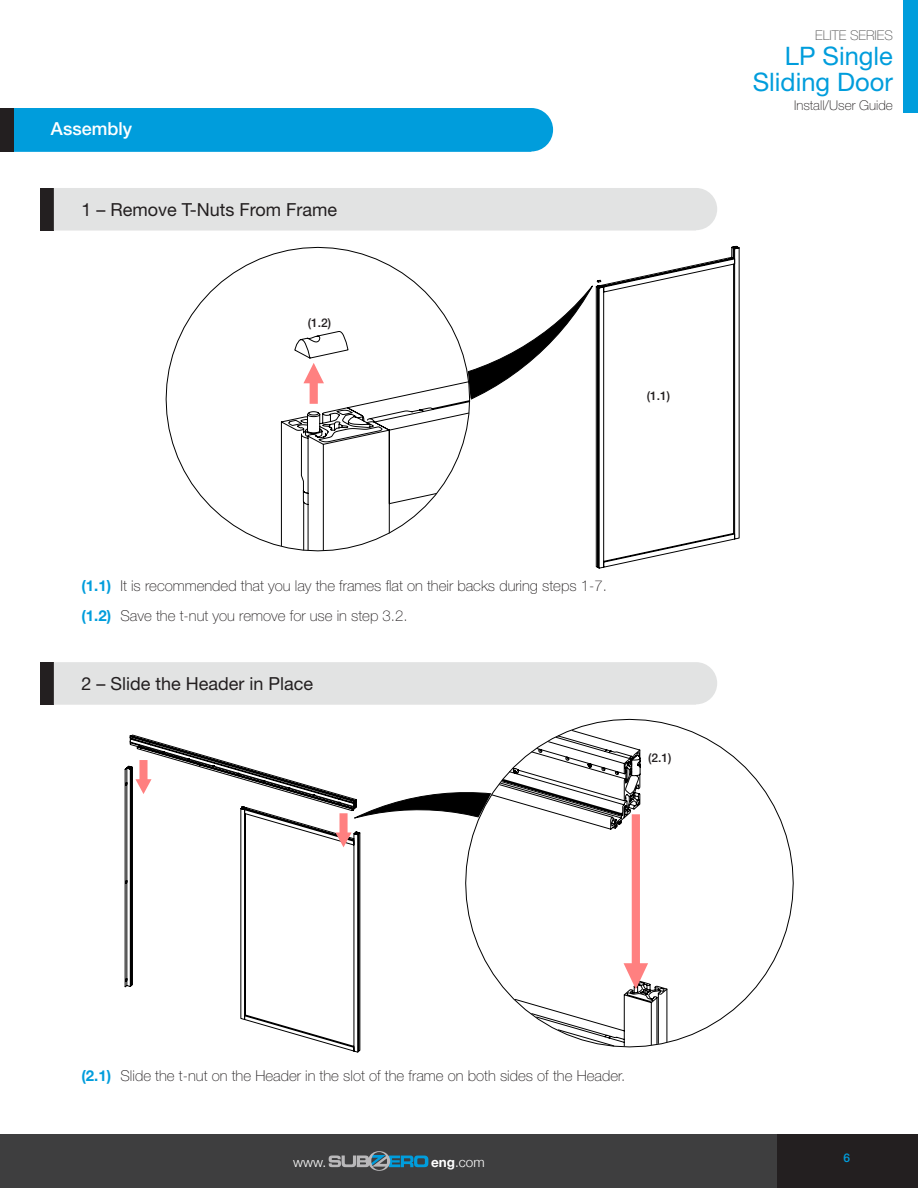
<style>
.page{position:relative;width:918px;height:1188px;background:#fff}
.page>*{position:absolute;margin:0;border:0;box-sizing:border-box;transform-origin:0 0}
.t1{font:25.5px/25.5px "Helvetica Neue LT Std";color:#009ddc;text-align:right}
.t2{font:18px "Helvetica Neue LT Std";color:#231f20}
.t3{font:500 18px "Helvetica Neue LT Std";color:#fff}
.t4{font:100 15px/30px "Helvetica Neue LT Std";color:#231f20}
.t5{font:100 13.5px "Helvetica Neue LT Std";color:#231f20}
.t6{font:100 13.5px "Helvetica Neue LT Std";color:#555656}
.t7{font:300 13.5px "Helvetica Neue";color:#fff}
.t8{font:500 12px "Helvetica Neue LT Std";color:#231f20}
.t9{font:500 12px "Helvetica Neue LT Std";color:#009ddc}
.s1{font-family:"Helvetica Neue";font-weight:700;color:#009ddc}
.s2{font-weight:700}
</style>
<div class="page">
<div style="left:904px;top:0;width:14px;height:113px;background:#009ddc"></div>
<div style="left:0;top:1134px;width:777px;height:54px;background:#3e3e3f"></div>
<div style="left:777px;top:1134px;width:141px;height:54px;background:#231f20"></div>
<svg style="left:329px;top:1151px;width:99px;height:20px"></svg>
<hr style="left:917px;top:1134px;width:1px;height:54px;background:#3e3e3f">
<div style="left:13px;top:108px;width:540px;height:44px;background:#009ddc"></div>
<div style="left:0;top:108px;width:13px;height:44px;background:#231f20"></div>
<div style="left:40px;top:188px;width:14px;height:43px;background:#231f20"></div>
<div style="left:54px;top:188px;width:663px;height:43px;background:#e2e3e3"></div>
<div style="left:40px;top:662px;width:14px;height:43px;background:#231f20"></div>
<div style="left:54px;top:662px;width:663px;height:43px;background:#e2e3e3"></div>
<svg style="left:596px;top:246px;width:144px;height:323px"></svg>
<svg style="left:471px;top:278px;width:127px;height:273px"></svg>
<svg style="left:165px;top:247px;width:306px;height:305px"></svg>
<svg style="left:124px;top:765px;width:5px;height:223px"></svg>
<svg style="left:129px;top:734px;width:336px;height:319px"></svg>
<svg style="left:465px;top:718px;width:329px;height:330px"></svg>
<p class="t3" style="left:51px;top:118px;width:83px">Assembly</p>
<p class="t2" style="left:82px;top:198px;width:257px">1 – Remove T-Nuts From Frame</p>
<p class="t8" style="left:308px;top:315px;width:25px">(1.2)</p>
<p class="t8" style="left:647px;top:389px;width:25px">(1.1)</p>
<p class="t4" style="left:82px;top:570px;width:527px"><span class="s1">(1.1)</span> It is recommended that you lay the frames flat on their backs during steps 1-7. <span class="s1">(1.2)</span> Save the t-nut you remove for use in step 3.2.</p>
<p class="t2" style="left:82px;top:673px;width:233px">2 – Slide the Header in Place</p>
<p class="t8" style="left:648px;top:751px;width:25px">(2.1)</p>
<p class="t6" style="left:815px;top:27px;width:79px">ELITE SERIES</p>
<h1 class="t1" style="left:753px;top:43px;width:142px">LP Single<br>Sliding Door</h1>
<p class="t5" style="left:794px;top:98px;width:100px">Install/User Guide</p>
<p class="t4" style="left:82px;top:1061px;width:545px"><span class="s1">(2.1)</span> Slide the t-nut on the Header in the slot of the frame on both sides of the Header.</p>
<p class="t7" style="left:293px;top:1152px;width:35px">www.</p>
<p class="t7" style="left:431px;top:1152px;width:55px"><span class="s2">eng</span>.com</p>
<p class="t9" style="left:844px;top:1151px;width:8px">6</p>
</div>
